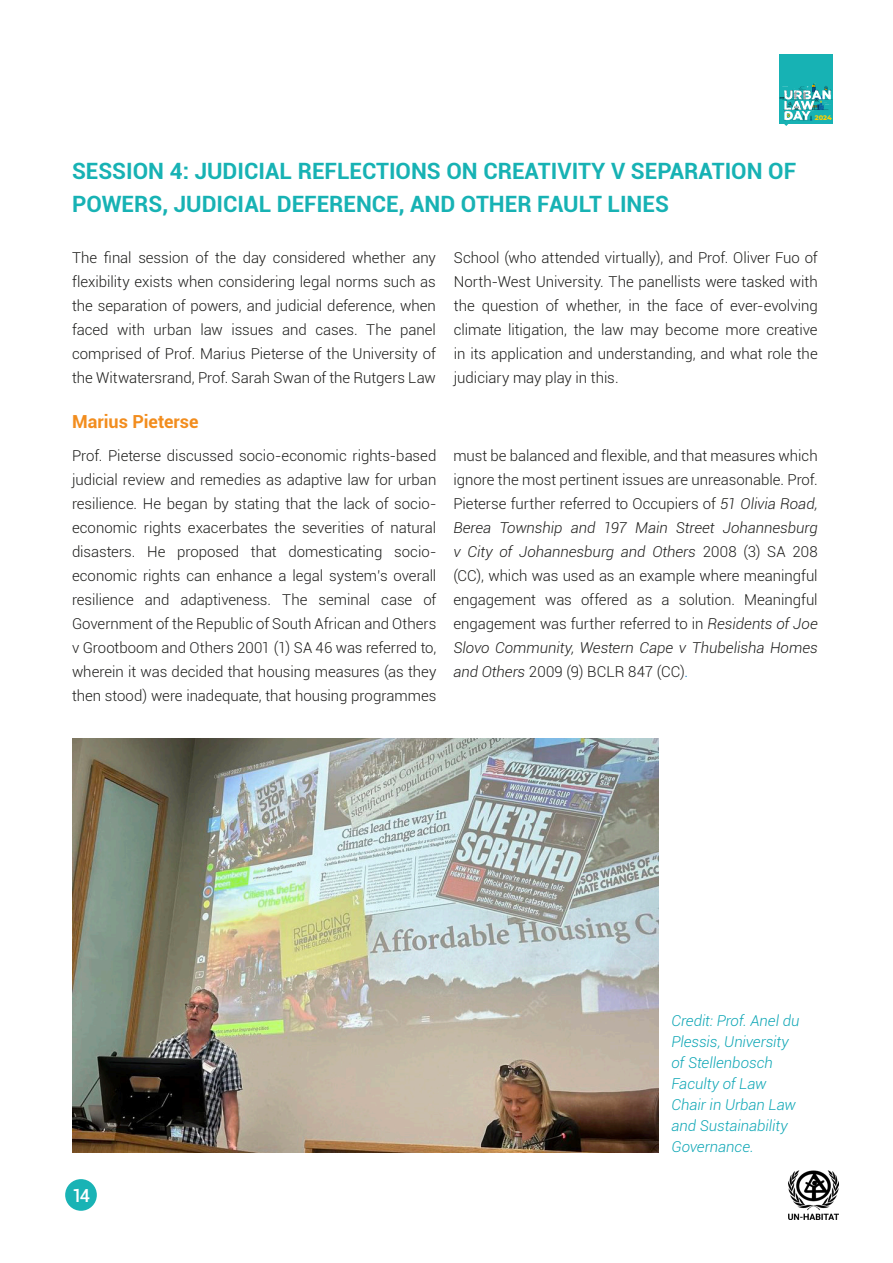
<style>
.page{position:relative;width:893px;height:1263px;background:#fff}
.page>*{position:absolute;margin:0;border:0;box-sizing:border-box;transform-origin:0 0}
.t1{font:700 22.5px/33px "Roboto";color:#17b2b4}
.Sub-Title{font:700 18px "Roboto";color:#f28d1e}
.t2{font:500 18px "Roboto";color:#fff}
.t3{font:300 15px/24px "Roboto";color:#1d1d1b;text-align:justify}
.t4{font:italic 300 15px/21px "Roboto";color:#0da6b5}
.t5{font:800 6.6px "Montserrat";color:#ffcf01}
.s1{font-style:italic}
.s2{color:#0070c0}
</style>
<div class="page">
<div style="left:65px;top:1179px;width:32px;height:32px;background:#19b3b5;border-radius:50%"></div>
<img style="left:788px;top:1170px;width:51px;height:50px">
<div style="left:779px;top:54px;width:54px;height:70px;background:#17b2b4"></div>
<svg style="left:779px;top:83px;width:53px;height:43px"></svg>
<img style="left:72px;top:738px;width:587px;height:414px">
<p class="t5" style="left:815px;top:113px;width:19px">2024</p>
<p class="t1" style="left:72px;top:153px;width:726px">SESSION 4: JUDICIAL REFLECTIONS ON CREATIVITY V SEPARATION OF<br>POWERS, JUDICIAL DEFERENCE, AND OTHER FAULT LINES</p>
<p class="t3" style="left:72px;top:245px;width:365px">The final session of the day considered whether any flexibility exists when considering legal norms such as the separation of powers, and judicial deference, when faced with urban law issues and cases. The panel comprised of Prof. Marius Pieterse of the University of the Witwatersrand, Prof. Sarah Swan of the Rutgers Law</p>
<p class="t3" style="left:454px;top:245px;width:365px">School (who attended virtually), and Prof. Oliver Fuo of North-West University. The panellists were tasked with the question of whether, in the face of ever-evolving climate litigation, the law may become more creative in its application and understanding, and what role the judiciary may play in this.</p>
<p class="Sub-Title" style="left:72px;top:408px;width:128px">Marius Pieterse</p>
<p class="t3" style="left:72px;top:443px;width:366px">Prof. Pieterse discussed socio-economic rights-based judicial review and remedies as adaptive law for urban resilience. He began by stating that the lack of socio&shy;economic rights exacerbates the severities of natural disasters. He proposed that domesticating socio&shy;economic rights can enhance a legal system’s overall resilience and adaptiveness. The seminal case of Government of the Republic of South African and Others v Grootboom and Others 2001 (1) SA 46 was referred to, wherein it was decided that housing measures (as they then stood) were inadequate, that housing programmes</p>
<p class="t3" style="left:453px;top:443px;width:366px;text-align:left">must be balanced and flexible, and that measures which ignore the most pertinent issues are unreasonable. Prof.<br>Pieterse further referred to Occupiers of <span class="s1">51 Olivia Road, Berea Township and 197 Main Street Johannesburg v City of Johannesburg and Others</span> 2008 (3) SA 208 (CC), which was used as an example where meaningful engagement was offered as a solution. Meaningful engagement was further referred to in <span class="s1">Residents of Joe Slovo Community, Western Cape v Thubelisha Homes and Others</span> 2009 (9) BCLR 847 (CC)<span class="s2">.</span></p>
<p class="t2" style="left:72px;top:1182px;width:19px">14</p>
<p class="t4" style="left:671px;top:1010px;width:129px">Credit: Prof. Anel du<br>Plessis, University of Stellenbosch<br>Faculty of Law<br>Chair in Urban Law and Sustainability<br>Governance.</p>
</div>
